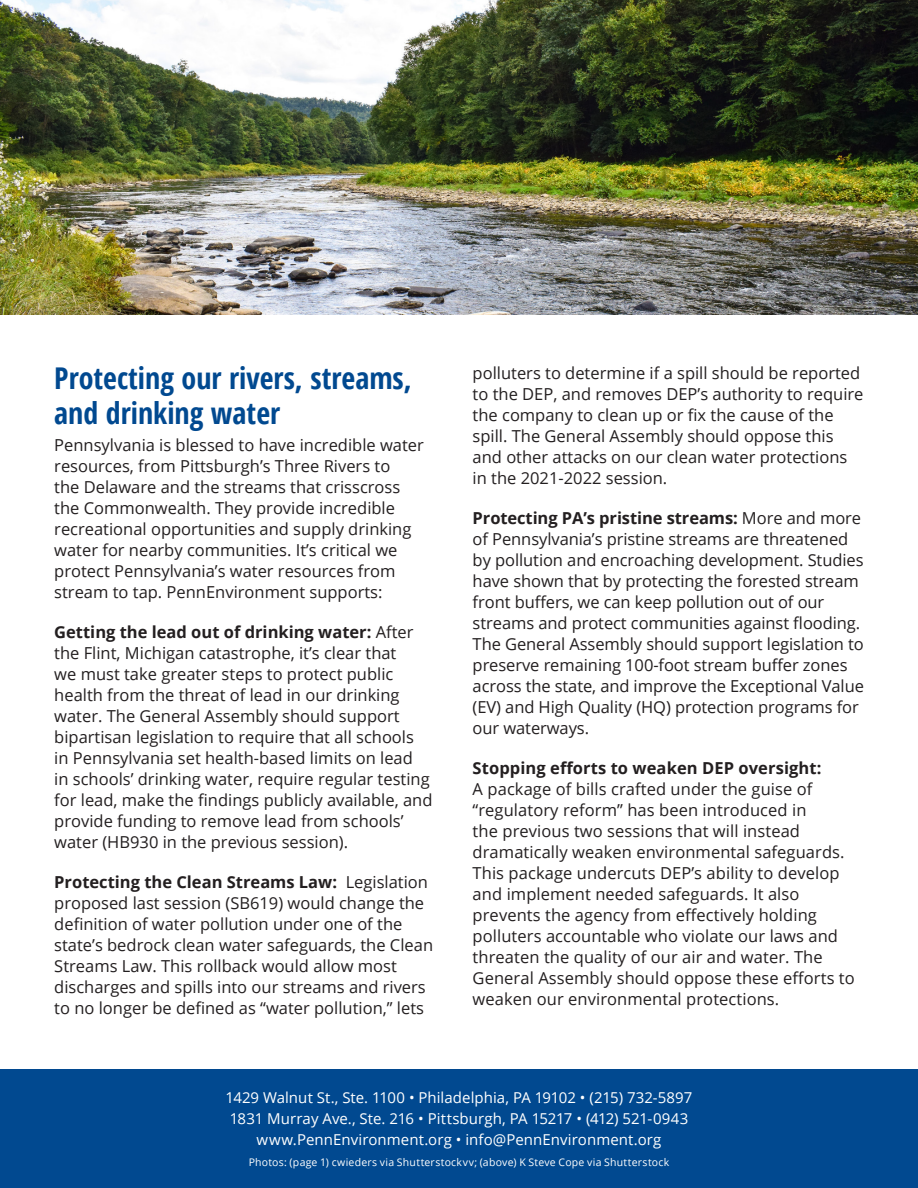
<style>
.page{position:relative;width:918px;height:1188px;background:#fff}
.page>*{position:absolute;margin:0;border:0;box-sizing:border-box;transform-origin:0 0}
.Subhead{font:700 condensed 30px/34.5px "Open Sans";color:#014990}
.Body_text{font:16.5px/21px "Open Sans";color:#231f20}
.t1{font:15px "Open Sans";letter-spacing:.005em;color:#fff}
.t2{font:10.5px "Open Sans";letter-spacing:.02em;color:#fff}
.s1{font-weight:700}
</style>
<div class="page">
<div style="left:0;top:1069px;width:918px;height:119px;background:#014990"></div>
<img style="left:0;top:0;width:918px;height:314px">
<p class="Subhead" style="left:54px;top:360px;width:359px">Protecting our rivers, streams, and drinking water</p>
<p class="Body_text" style="left:54px;top:434px;width:371px">Pennsylvania is blessed to have incredible water resources, from Pittsburgh’s Three Rivers to<br>the Delaware and the streams that crisscross the Commonwealth. They provide incredible recreational opportunities and supply drinking water for nearby communities. It’s critical we protect Pennsylvania’s water resources from stream to tap. PennEnvironment supports:</p>
<p class="Body_text" style="left:54px;top:621px;width:380px"><span class="s1">Getting the lead out of drinking water:</span> After the Flint, Michigan catastrophe, it’s clear that<br>we must take greater steps to protect public health from the threat of lead in our drinking water. The General Assembly should support bipartisan legislation to require that all schools<br>in Pennsylvania set health-based limits on lead<br>in schools’ drinking water, require regular testing for lead, make the findings publicly available, and provide funding to remove lead from schools’ water (HB930 in the previous session).</p>
<p class="Body_text" style="left:54px;top:871px;width:380px"><span class="s1">Protecting the Clean Streams Law:</span> Legislation proposed last session (SB619) would change the definition of water pollution under one of the state’s bedrock clean water safeguards, the Clean Streams Law. This rollback would allow most discharges and spills into our streams and rivers to no longer be defined as “water pollution,” lets</p>
<p class="Body_text" style="left:473px;top:362px;width:392px">polluters to determine if a spill should be reported to the DEP, and removes DEP’s authority to require the company to clean up or fix the cause of the spill. The General Assembly should oppose this and other attacks on our clean water protections in the 2021-2022 session.</p>
<p class="Body_text" style="left:473px;top:507px;width:393px"><span class="s1">Protecting PA’s pristine streams:</span> More and more of Pennsylvania’s pristine streams are threatened by pollution and encroaching development. Studies have shown that by protecting the forested stream front buffers, we can keep pollution out of our streams and protect communities against flooding.<br>The General Assembly should support legislation to preserve remaining 100-foot stream buffer zones across the state, and improve the Exceptional Value (EV) and High Quality (HQ) protection programs for our waterways.</p>
<p class="Body_text" style="left:473px;top:757px;width:384px"><span class="s1">Stopping efforts to weaken DEP oversight:<br></span>A package of bills crafted under the guise of “regulatory reform” has been introduced in<br>the previous two sessions that will instead dramatically weaken environmental safeguards.<br>This package undercuts DEP’s ability to develop and implement needed safeguards. It also prevents the agency from effectively holding polluters accountable who violate our laws and threaten the quality of our air and water. The General Assembly should oppose these efforts to weaken our environmental protections.</p>
<p class="t1" style="left:226px;top:1087px;width:468px">1429 Walnut St., Ste. 1100 • Philadelphia, PA 19102 • (215) 732-5897</p>
<p class="t1" style="left:230px;top:1108px;width:460px">1831 Murray Ave., Ste. 216 • Pittsburgh, PA 15217 • (412) 521-0943</p>
<p class="t1" style="left:257px;top:1129px;width:406px">www.PennEnvironment.org • info@PennEnvironment.org</p>
<p class="t2" style="left:249px;top:1155px;width:422px">Photos: (page 1) cwieders via Shutterstockvv; (above) K Steve Cope via Shutterstock</p>
</div>
